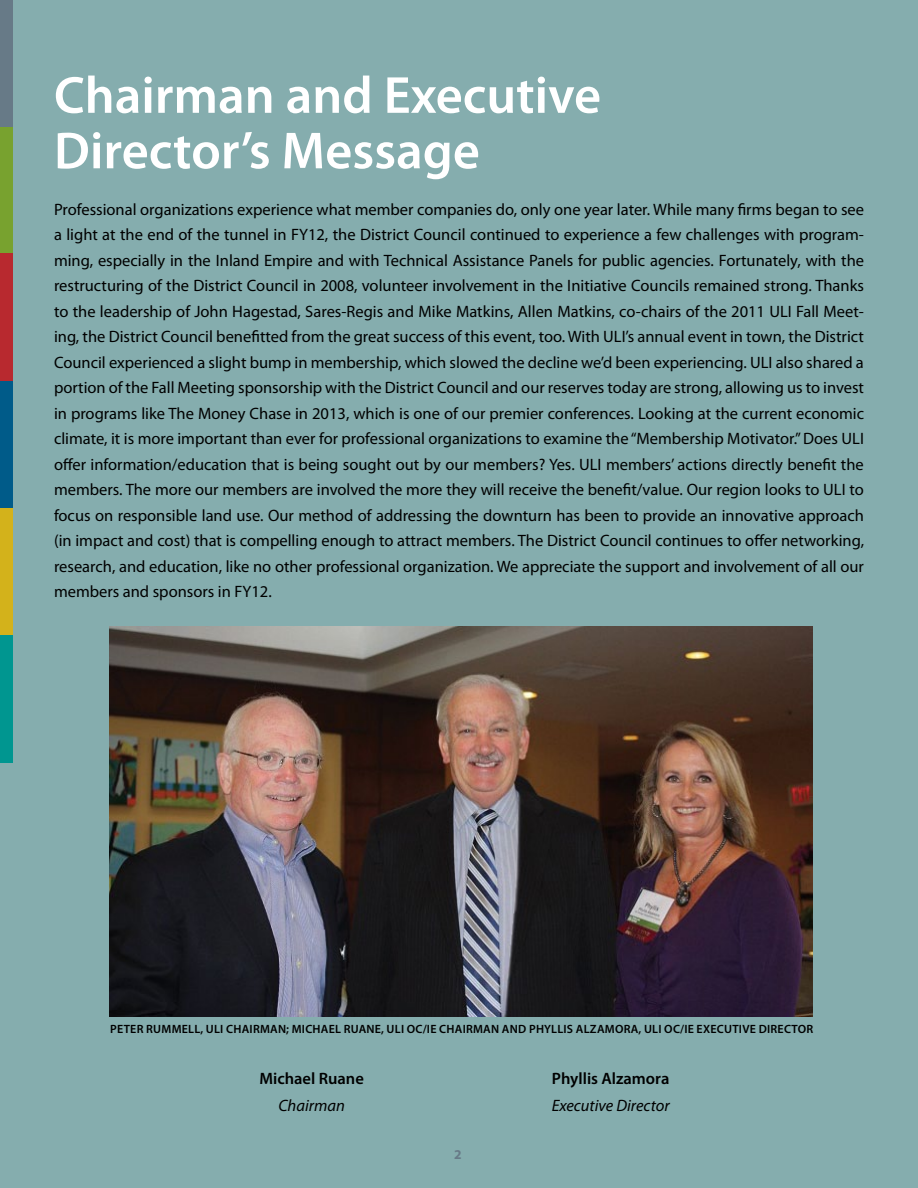
<style>
.page{position:relative;width:918px;height:1188px;background:#85adae}
.page>*{position:absolute;margin:0;border:0;box-sizing:border-box;transform-origin:0 0}
.t1{font:600 52.5px/55.5px "Myriad Pro";color:#fff}
.t2{font:16.5px/25.5px "Myriad Pro";color:#000;text-align:justify}
.t3{font:600 16.5px "Myriad Pro";color:#000}
.t4{font:italic 16.5px "Myriad Pro";color:#000}
.t5{font:700 13.5px "Myriad Pro";color:#677a87}
.t6{font:600 12px "Myriad Pro";letter-spacing:.02em;color:#000}
</style>
<div class="page">
<div style="left:0;top:0;width:13px;height:127px;background:#677a87"></div>
<div style="left:0;top:127px;width:13px;height:128px;background:#78a22f"></div>
<div style="left:0;top:254px;width:13px;height:127px;background:#b8292f"></div>
<div style="left:0;top:381px;width:13px;height:128px;background:#005b89"></div>
<div style="left:0;top:508px;width:13px;height:128px;background:#d3b21b"></div>
<div style="left:0;top:636px;width:13px;height:127px;background:#009690"></div>
<img style="left:110px;top:626px;width:703px;height:391px">
<h1 class="t1" style="left:54px;top:66px;width:549px">CHAIRMAN AND EXECUTIVE<br>DIRECTOR’S MESSAGE</h1>
<p class="t2" style="left:54px;top:196px;width:812px">Professional organizations experience what member companies do, only one year later. While many firms began to see a light at the end of the tunnel in FY12, the District Council continued to experience a few challenges with program&shy;ming, especially in the Inland Empire and with Technical Assistance Panels for public agencies. Fortunately, with the restructuring of the District Council in 2008, volunteer involvement in the Initiative Councils remained strong. Thanks to the leadership of John Hagestad, Sares-Regis and Mike Matkins, Allen Matkins, co-chairs of the 2011 ULI Fall Meet&shy;ing, the District Council benefitted from the great success of this event, too. With ULI’s annual event in town, the District Council experienced a slight bump in membership, which slowed the decline we’d been experiencing. ULI also shared a portion of the Fall Meeting sponsorship with the District Council and our reserves today are strong, allowing us to invest in programs like The Money Chase in 2013, which is one of our premier conferences. Looking at the current economic climate, it is more important than ever for professional organizations to examine the “Membership Motivator.” Does ULI offer information/education that is being sought out by our members? Yes. ULI members’ actions directly benefit the members. The more our members are involved the more they will receive the benefit/value. Our region looks to ULI to focus on responsible land use. Our method of addressing the downturn has been to provide an innovative approach (in impact and cost) that is compelling enough to attract members. The District Council continues to offer networking, research, and education, like no other professional organization. We appreciate the support and involvement of all our members and sponsors in FY12.</p>
<p class="t6" style="left:110px;top:1021px;width:61px">PETER RUMME</p>
<p class="t6" style="left:188px;top:1021px;width:627px">LL, ULI CHAIRMAN; MICHAEL RUANE, ULI OC/IE CHAIRMAN AND PHYLLIS ALZAMORA, ULI OC/IE EXECUTIVE DIRECTOR</p>
<p class="t3" style="left:259px;top:1068px;width:106px">MICHAEL RUANE</p>
<p class="t4" style="left:278px;top:1095px;width:68px">Chairman</p>
<p class="t3" style="left:552px;top:1068px;width:119px">PHYLLIS ALZAMORA</p>
<p class="t4" style="left:552px;top:1095px;width:119px">Executive Director</p>
<p class="t5" style="left:454px;top:1146px;width:9px">2</p>
</div>
